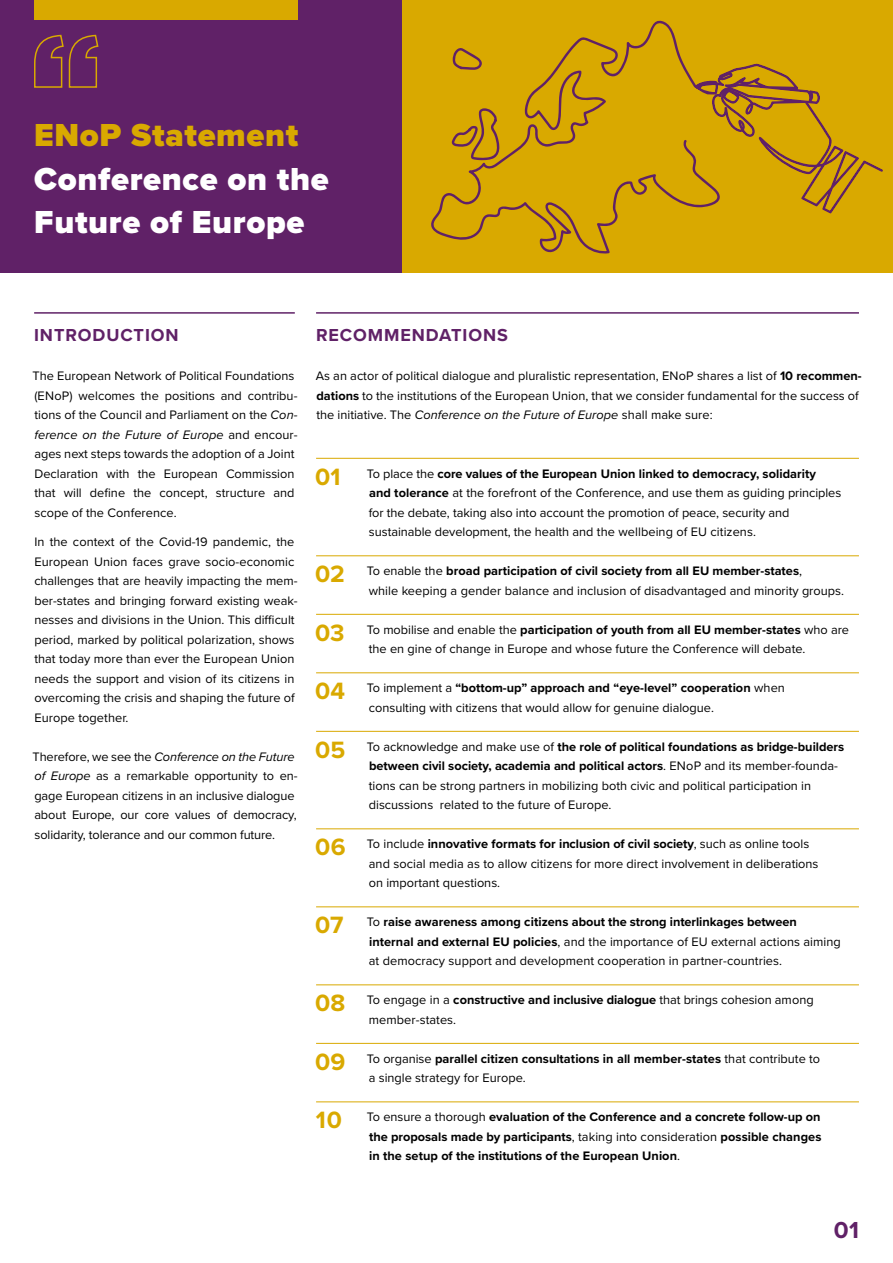
<style>
.page{position:relative;width:893px;height:1263px;background:#fff}
.page>*{position:absolute;margin:0;border:0;box-sizing:border-box;transform-origin:0 0}
.t1{font:900 33px/43.5px "Proxima Nova";letter-spacing:.02em;color:#fff}
.t2{font:900 33px "Proxima Nova";letter-spacing:.02em;color:#d9a900}
.t3{font:700 24.45px "Proxima Nova";letter-spacing:.01em;color:#d9a900}
.t4{font:700 24px "Proxima Nova";color:#602167}
.t5{font:700 18px "Proxima Nova";letter-spacing:.05em;color:#602167}
.t6{font:12.75px/19.5px "Proxima Nova";color:#000}
.t7{font:700 12.75px/19.5px "Proxima Nova";letter-spacing:.005em;color:#000;text-align:justify}
.s1{font-style:italic}
.s2{font-weight:700}
.s3{font-weight:700;font-size:24.45px;color:#d9a900}
.s4{font-size:24.45px;color:#d9a900}
.s5{font-weight:400}
</style>
<div class="page">
<div style="left:395px;top:0;width:498px;height:273px;background:#d9a900"></div>
<div style="left:0;top:0;width:402px;height:273px;background:#602167"></div>
<div style="left:34px;top:0;width:264px;height:19px;background:#d9a900"></div>
<svg style="left:34px;top:34px;width:65px;height:54px"></svg>
<svg style="left:724px;top:63px;width:159px;height:151px"></svg>
<svg style="left:431px;top:20px;width:293px;height:234px"></svg>
<svg style="left:453px;top:48px;width:29px;height:22px"></svg>
<svg style="left:452px;top:108px;width:47px;height:52px"></svg>
<hr style="left:34px;top:312px;width:261px;height:2px;background:#602167">
<hr style="left:316px;top:312px;width:543px;height:2px;background:#602167">
<hr style="left:316px;top:458px;width:543px;height:1px;background:#d9a900">
<hr style="left:316px;top:555px;width:543px;height:1px;background:#d9a900">
<hr style="left:316px;top:614px;width:543px;height:1px;background:#d9a900">
<hr style="left:316px;top:672px;width:543px;height:1px;background:#d9a900">
<hr style="left:316px;top:731px;width:543px;height:1px;background:#d9a900">
<hr style="left:316px;top:828px;width:543px;height:1px;background:#d9a900">
<hr style="left:316px;top:906px;width:543px;height:1px;background:#d9a900">
<hr style="left:316px;top:984px;width:543px;height:1px;background:#d9a900">
<hr style="left:316px;top:1043px;width:543px;height:1px;background:#d9a900">
<hr style="left:316px;top:1101px;width:543px;height:1px;background:#d9a900">
<h1 class="t2" style="left:34px;top:121px;width:266px">ENoP Statement</h1>
<h1 class="t1" style="left:34px;top:159px;width:296px">Conference on the<br>Future of Europe</h1>
<h3 class="t5" style="left:34px;top:328px;width:146px">INTRODUCTION</h3>
<p class="t6" style="left:33px;top:367px;width:267px">The European Network of Political Foundations (ENoP) welcomes the positions and contribu&shy;tions of the Council and Parliament on the <span class="s1">Con&shy;ference on the Future of Europe</span> and encour&shy;ages next steps towards the adoption of a Joint Declaration with the European Commission that will define the concept, structure and scope of the Conference.</p>
<p class="t6" style="left:34px;top:533px;width:265px">In the context of the Covid-19 pandemic, the European Union faces grave socio-economic challenges that are heavily impacting the mem&shy;ber-states and bringing forward existing weak&shy;nesses and divisions in the Union. This difficult period, marked by political polarization, shows that today more than ever the European Union needs the support and vision of its citizens in overcoming the crisis and shaping the future of Europe together.</p>
<p class="t6" style="left:33px;top:747px;width:266px">Therefore, we see the <span class="s1">Conference on the Future of Europe</span> as a remarkable opportunity to en&shy;gage European citizens in an inclusive dialogue about Europe, our core values of democracy, solidarity, tolerance and our common future.</p>
<h3 class="t5" style="left:316px;top:328px;width:193px">RECOMMENDATIONS</h3>
<p class="t6" style="left:316px;top:367px;width:547px">As an actor of political dialogue and pluralistic representation, ENoP shares a list of <span class="s2">10 recommen&shy;dations</span> to the institutions of the European Union, that we consider fundamental for the success of the initiative. The <span class="s1">Conference on the Future of Europe</span> shall make sure:</p>
<h2 class="t3" style="left:315px;top:466px;width:27px">01</h2>
<p class="t6" style="left:367px;top:464px;width:476px">To place the <span class="s2">core values of the European Union linked to democracy, solidarity<br>and tolerance</span> at the forefront of the Conference, and use them as guiding principles for the debate, taking also into account the promotion of peace, security and sustainable development, the health and the wellbeing of EU citizens.</p>
<p class="t6" style="left:369px;top:562px;width:477px;text-indent:-53px"><span class="s3">02</span> To enable the <span class="s2">broad participation of civil society from all EU member-states</span>,<br>while keeping a gender balance and inclusion of disadvantaged and minority groups.</p>
<p class="t6" style="left:369px;top:620px;width:482px;text-indent:-54px"><span class="s3">03</span> To mobilise and enable the <span class="s2">participation of youth from all EU member-states</span> who are the en gine of change in Europe and whose future the Conference will debate.</p>
<p class="t6" style="left:369px;top:679px;width:418px;text-indent:-54px"><span class="s3">04</span> To implement a <span class="s2">“bottom-up” approach and “eye-level” cooperation</span> when consulting with citizens that would allow for genuine dialogue.</p>
<p class="t6" style="left:369px;top:737px;width:477px;text-indent:-54px"><span class="s3">05</span> To acknowledge and make use of <span class="s2">the role of political foundations as bridge-builders between civil society, academia and political actors</span>. ENoP and its member-founda&shy;tions can be strong partners in mobilizing both civic and political participation in discussions related to the future of Europe.</p>
<h2 class="t3" style="left:315px;top:837px;width:32px">06</h2>
<p class="t6" style="left:367px;top:835px;width:453px">To include <span class="s2">innovative formats for inclusion of civil society</span>, such as online tools and social media as to allow citizens for more direct involvement in deliberations on important questions.</p>
<h2 class="t3" style="left:315px;top:915px;width:30px">07</h2>
<p class="t6" style="left:367px;top:913px;width:475px">To <span class="s2">raise awareness among citizens about the strong interlinkages between internal and external EU policies</span>, and the importance of EU external actions aiming at democracy support and development cooperation in partner-countries.</p>
<h2 class="t3" style="left:315px;top:993px;width:32px">08</h2>
<p class="t6" style="left:367px;top:991px;width:448px">To engage in a <span class="s2">constructive and in clusive dialogue</span> that brings cohesion among member-states.</p>
<p class="t6" style="left:369px;top:1049px;width:453px;text-indent:-54px"><span class="s3">09</span> To organise <span class="s2">parallel citizen con sul tations in all member-states</span> that contribute to a single strategy for Europe.</p>
<p class="t7" style="left:369px;top:1108px;width:454px;text-indent:-53px"><span class="s4">10</span> <span class="s5">To ensure a thorough</span> evaluation of the Conference and a concrete follow-up on the proposals made by participants<span class="s5">, taking into consideration</span> possible changes in the setup of the institutions of the European Union<span class="s5">.</span></p>
<h3 class="t4" style="left:834px;top:1220px;width:27px">01</h3>
</div>
